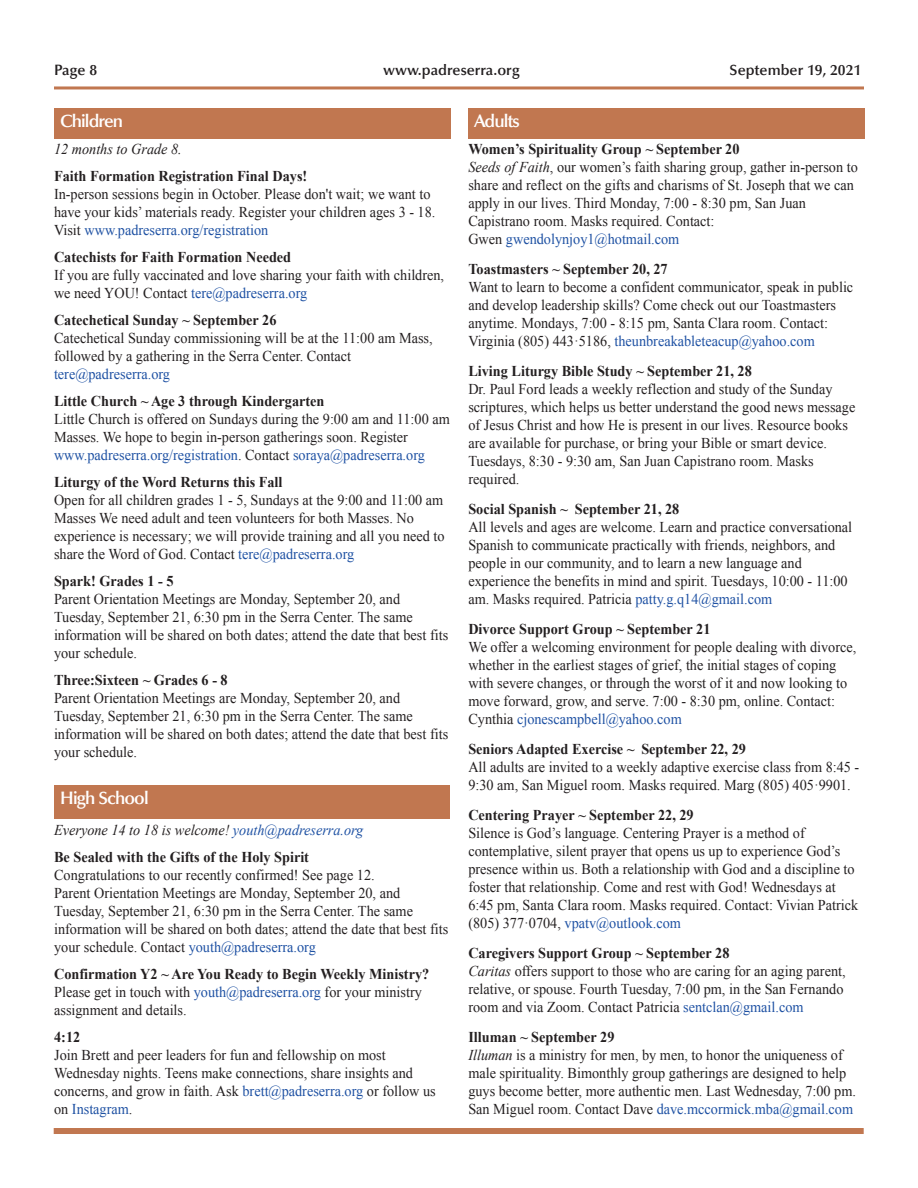
<style>
.page{position:relative;width:918px;height:1188px;background:#fff}
.page>*{position:absolute;margin:0;border:0;box-sizing:border-box;transform-origin:0 0}
.t1{font:600 18px "Optima LT Std";letter-spacing:-.05em;color:#fff}
.t2{font:15px/18px "Times New Roman";color:#231f20;scale:.95 1}
.t3{font:700 15px/26.7px "Times New Roman";color:#231f20;scale:.95 1}
.t4{font:600 15px "Optima LT Std";color:#231f20}
.t5{font:15px "Times New Roman";color:#1e51a3;scale:.95 1}
.t6{font:italic 15px "Times New Roman";color:#231f20;scale:.95 1}
.s1{color:#1e51a3}
.s2{font-weight:400;font-style:italic}
.s3{font-weight:400;font-style:italic;color:#1e51a3}
.s4{font-weight:700}
.s5{font-style:italic}
</style>
<div class="page">
<hr style="left:54px;top:86px;width:810px;height:3px;background:#c17750">
<div style="left:54px;top:1128px;width:810px;height:6px;background:#c17750"></div>
<div style="left:54px;top:785px;width:396px;height:33px;background:#c17750"></div>
<div style="left:54px;top:108px;width:396px;height:31px;background:#c17750"></div>
<div style="left:468px;top:108px;width:396px;height:30px;background:#c17750"></div>
<p class="t4" style="left:54px;top:64px;width:45px">Page 8</p>
<p class="t4" style="left:383px;top:64px;width:138px">www.padreserra.org</p>
<p class="t4" style="left:730px;top:64px;width:133px">September 19, 2021</p>
<p class="t1" style="left:60px;top:114px;width:65px">Children</p>
<p class="t6" style="left:54px;top:141px;width:136px">12 months to Grade 8.</p>
<p class="t3" style="left:54px;top:163px;width:268px">Faith Formation Registration Final Days!</p>
<p class="t2" style="left:54px;top:185px;width:403px">In-person sessions begin in October. Please don't wait; we want to have your kids’ materials ready. Register your children ages 3 - 18.<br>Visit <span class="s1">www.padreserra.org/registration</span></p>
<p class="t3" style="left:54px;top:244px;width:251px">Catechists for Faith Formation Needed</p>
<p class="t2" style="left:54px;top:266px;width:412px">If you are fully vaccinated and love sharing your faith with children, we need YOU! Contact <span class="s1">tere@padreserra.org</span></p>
<p class="t3" style="left:54px;top:307px;width:236px">Catechetical Sunday ~ September 26</p>
<p class="t2" style="left:54px;top:329px;width:400px">Catechetical Sunday commissioning will be at the 11:00 am Mass, followed by a gathering in the Serra Center. Contact</p>
<p class="t5" style="left:54px;top:366px;width:124px">tere@padreserra.org</p>
<p class="t3" style="left:54px;top:388px;width:286px">Little Church ~ Age 3 through Kindergarten</p>
<p class="t2" style="left:54px;top:410px;width:418px">Little Church is offered on Sundays during the 9:00 am and 11:00 am<br>Masses. We hope to begin in-person gatherings soon. Register <span class="s1">www.padreserra.org/registration</span>. Contact <span class="s1">soraya@padreserra.org</span></p>
<p class="t3" style="left:54px;top:469px;width:242px">Liturgy of the Word Returns this Fall</p>
<p class="t2" style="left:54px;top:491px;width:413px">Open for all children grades 1 - 5, Sundays at the 9:00 and 11:00 am Masses We need adult and teen volunteers for both Masses. No experience is necessary; we will provide training and all you need to share the Word of God. Contact <span class="s1">tere@padreserra.org</span></p>
<p class="t3" style="left:54px;top:568px;width:127px">Spark! Grades 1 - 5</p>
<p class="t2" style="left:54px;top:590px;width:416px">Parent Orientation Meetings are Monday, September 20, and Tuesday, September 21, 6:30 pm in the Serra Center. The same information will be shared on both dates; attend the date that best fits your schedule.</p>
<p class="t3" style="left:54px;top:667px;width:184px">Three:Sixteen ~ Grades 6 - 8</p>
<p class="t2" style="left:54px;top:689px;width:416px">Parent Orientation Meetings are Monday, September 20, and Tuesday, September 21, 6:30 pm in the Serra Center. The same information will be shared on both dates; attend the date that best fits your schedule.</p>
<p class="t1" style="left:60px;top:791px;width:90px">High School</p>
<p class="t3" style="left:54px;top:817px;width:327px"><span class="s2">Everyone 14 to 18 is welcome!</span> <span class="s3">youth@padreserra.org<br></span>Be Sealed with the Gifts of the Holy Spirit</p>
<p class="t2" style="left:54px;top:866px;width:416px">Congratulations to our recently confirmed! See page 12.<br>Parent Orientation Meetings are Monday, September 20, and Tuesday, September 21, 6:30 pm in the Serra Center. The same information will be shared on both dates; attend the date that best fits your schedule. Contact <span class="s1">youth@padreserra.org</span></p>
<p class="t2" style="left:54px;top:965px;width:396px"><span class="s4">Confirmation Y2 ~ Are You Ready to Begin Weekly Ministry?<br></span>Please get in touch with <span class="s1">youth@padreserra.org</span> for your ministry assignment and details.</p>
<p class="t3" style="left:54px;top:1024px;width:29px">4:12</p>
<p class="t2" style="left:54px;top:1046px;width:403px">Join Brett and peer leaders for fun and fellowship on most Wednesday nights. Teens make connections, share insights and concerns, and grow in faith. Ask <span class="s1">brett@padreserra.org</span> or follow us on <span class="s1">Instagram</span>.</p>
<p class="t1" style="left:474px;top:114px;width:47px">Adults</p>
<p class="t2" style="left:468px;top:140px;width:411px"><span class="s4">Women’s Spirituality Group ~ September 20<br></span><span class="s5">Seeds of Faith</span>, our women’s faith sharing group, gather in-person to share and reflect on the gifts and charisms of St. Joseph that we can apply in our lives. Third Monday, 7:00 - 8:30 pm, San Juan Capistrano room. Masks required. Contact:<br>Gwen <span class="s1">gwendolynjoy1@hotmail.com</span></p>
<p class="t3" style="left:468px;top:255px;width:211px">Toastmasters ~ September 20, 27</p>
<p class="t2" style="left:468px;top:278px;width:407px">Want to learn to become a confident communicator, speak in public and develop leadership skills? Come check out our Toastmasters anytime. Mondays, 7:00 - 8:15 pm, Santa Clara room. Contact:<br>Virginia (805) 443·5186, <span class="s1">theunbreakableteacup@yahoo.com</span></p>
<p class="t3" style="left:468px;top:357px;width:300px">Living Liturgy Bible Study ~ September 21, 28</p>
<p class="t2" style="left:468px;top:380px;width:409px">Dr. Paul Ford leads a weekly reflection and study of the Sunday scriptures, which helps us better understand the good news message of Jesus Christ and how He is present in our lives. Resource books are available for purchase, or bring your Bible or smart device.<br>Tuesdays, 8:30 - 9:30 am, San Juan Capistrano room. Masks required.</p>
<p class="t3" style="left:468px;top:495px;width:224px">Social Spanish ~ September 21, 28</p>
<p class="t2" style="left:468px;top:518px;width:406px">All levels and ages are welcome. Learn and practice conversational Spanish to communicate practically with friends, neighbors, and people in our community, and to learn a new language and experience the benefits in mind and spirit. Tuesdays, 10:00 - 11:00 am. Masks required. Patricia <span class="s1">patty.g.q14@gmail.com</span></p>
<p class="t3" style="left:468px;top:615px;width:256px">Divorce Support Group ~ September 21</p>
<p class="t2" style="left:468px;top:638px;width:410px">We offer a welcoming environment for people dealing with divorce, whether in the earliest stages of grief, the initial stages of coping with severe changes, or through the worst of it and now looking to move forward, grow, and serve. 7:00 - 8:30 pm, online. Contact:<br>Cynthia <span class="s1">cjonescampbell@yahoo.com</span></p>
<p class="t3" style="left:468px;top:735px;width:294px">Seniors Adapted Exercise ~ September 22, 29</p>
<p class="t2" style="left:468px;top:758px;width:413px">All adults are invited to a weekly adaptive exercise class from 8:45 -<br>9:30 am, San Miguel room. Masks required. Marg (805) 405·9901.</p>
<p class="t3" style="left:468px;top:801px;width:239px">Centering Prayer ~ September 22, 29</p>
<p class="t2" style="left:468px;top:824px;width:412px">Silence is God’s language. Centering Prayer is a method of contemplative, silent prayer that opens us up to experience God’s presence within us. Both a relationship with God and a discipline to foster that relationship. Come and rest with God! Wednesdays at 6:45 pm, Santa Clara room. Masks required. Contact: Vivian Patrick (805) 377·0704, <span class="s1">vpatv@outlook.com</span></p>
<p class="t2" style="left:468px;top:944px;width:399px"><span class="s4">Caregivers Support Group ~ September 28<br></span><span class="s5">Caritas</span> offers support to those who are caring for an aging parent, relative, or spouse. Fourth Tuesday, 7:00 pm, in the San Fernando room and via Zoom. Contact Patricia <span class="s1">sentclan@gmail.com</span></p>
<p class="t2" style="left:468px;top:1028px;width:410px"><span class="s4">Illuman ~ September 29<br></span><span class="s5">Illuman</span> is a ministry for men, by men, to honor the uniqueness of male spirituality. Bimonthly group gatherings are designed to help guys become better, more authentic men. Last Wednesday, 7:00 pm.<br>San Miguel room. Contact Dave <span class="s1">dave.mccormick.mba@gmail.com</span></p>
</div>
